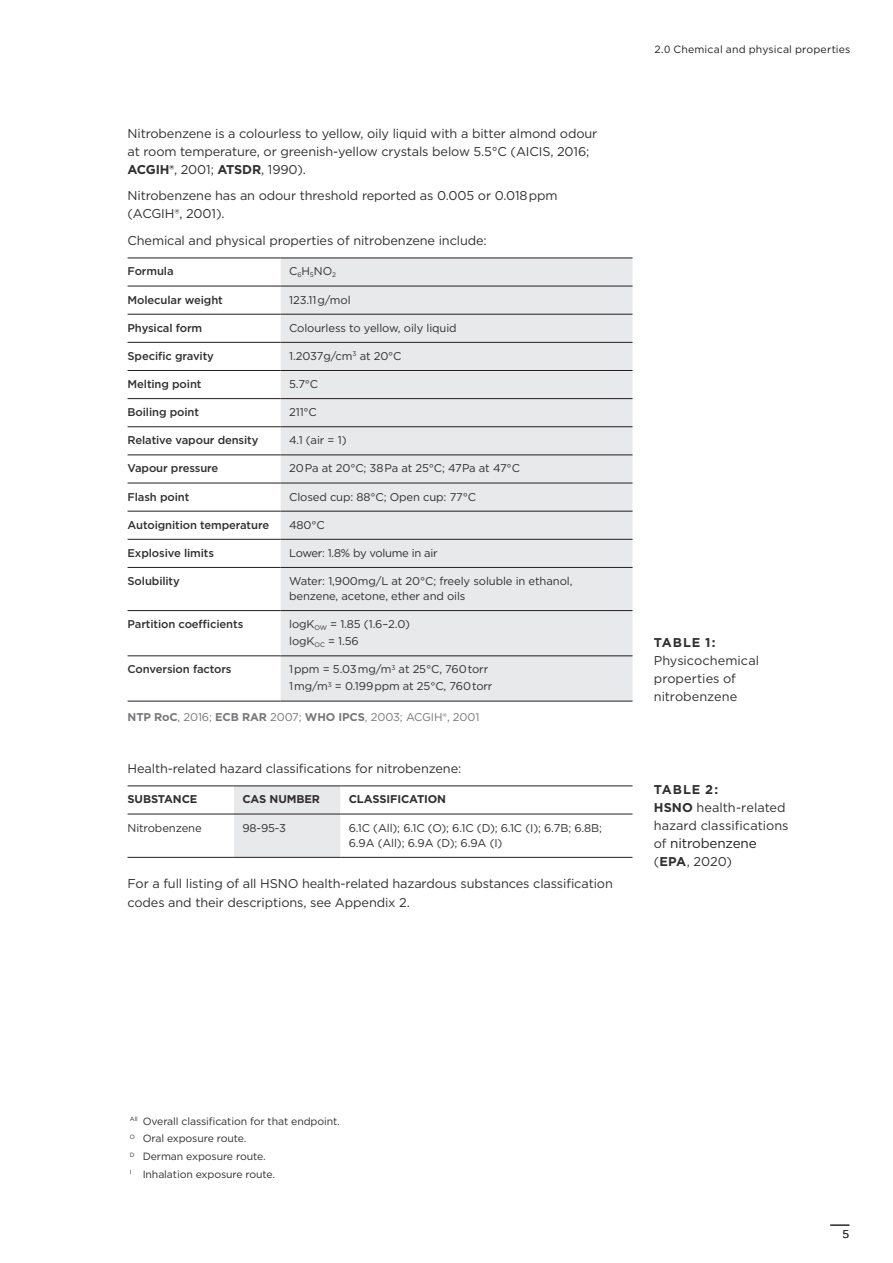
<style>
.page{position:relative;width:893px;height:1263px;background:#fff}
.page>*{position:absolute;margin:0;border:0;box-sizing:border-box;transform-origin:0 0}
.figure_table{font:13.5px "Gotham";letter-spacing:-.01em;color:#231f20}
.body{font:12.75px/18px "Gotham";letter-spacing:-.01em;color:#312f30}
.figure_table-2{font:12.75px/18px "Gotham";letter-spacing:.005em;color:#312f30}
.body_above_bullets{font:12.75px "Gotham";letter-spacing:-.01em;color:#312f30}
.table_body{font:11.25px/15px "Gotham";letter-spacing:-.01em;color:#312f30}
.table_H2{font:500 11.25px "Gotham";letter-spacing:-.01em;color:#312f30}
.table_body-2{font:11.25px "Gotham";letter-spacing:-.01em;color:#76787b}
.table_H1{font:700 11.25px "Gotham";letter-spacing:-.01em;color:#312f30}
.footnotes{font:10.5px "Gotham";letter-spacing:-.01em;color:#312f30}
.t1{font:10.5px "Gotham";letter-spacing:.02em;color:#231f20}
.s1{font-weight:700}
.s2{font-size:12.75px;color:#312f30}
</style>
<div class="page">
<div style="left:281px;top:259px;width:351px;height:442px;background:#e8e9ea"></div>
<hr style="left:128px;top:286px;width:153px;height:1px;background:#231f20">
<hr style="left:281px;top:286px;width:351px;height:1px;background:#231f20">
<hr style="left:128px;top:314px;width:153px;height:1px;background:#231f20">
<hr style="left:281px;top:314px;width:351px;height:1px;background:#231f20">
<hr style="left:128px;top:342px;width:153px;height:1px;background:#231f20">
<hr style="left:281px;top:342px;width:351px;height:1px;background:#231f20">
<hr style="left:128px;top:370px;width:153px;height:1px;background:#231f20">
<hr style="left:281px;top:370px;width:351px;height:1px;background:#231f20">
<hr style="left:128px;top:398px;width:153px;height:1px;background:#231f20">
<hr style="left:128px;top:258px;width:153px;height:1px;background:#231f20">
<hr style="left:281px;top:258px;width:351px;height:1px;background:#231f20">
<hr style="left:281px;top:398px;width:351px;height:1px;background:#231f20">
<hr style="left:128px;top:426px;width:153px;height:1px;background:#231f20">
<hr style="left:281px;top:426px;width:351px;height:1px;background:#231f20">
<hr style="left:128px;top:455px;width:153px;height:1px;background:#231f20">
<hr style="left:281px;top:455px;width:351px;height:1px;background:#231f20">
<hr style="left:128px;top:483px;width:153px;height:1px;background:#231f20">
<hr style="left:281px;top:483px;width:351px;height:1px;background:#231f20">
<hr style="left:128px;top:511px;width:153px;height:1px;background:#231f20">
<hr style="left:281px;top:511px;width:351px;height:1px;background:#231f20">
<hr style="left:128px;top:539px;width:153px;height:1px;background:#231f20">
<hr style="left:281px;top:539px;width:351px;height:1px;background:#231f20">
<hr style="left:128px;top:567px;width:153px;height:1px;background:#231f20">
<hr style="left:281px;top:567px;width:351px;height:1px;background:#231f20">
<hr style="left:128px;top:610px;width:153px;height:1px;background:#231f20">
<hr style="left:281px;top:610px;width:351px;height:1px;background:#231f20">
<hr style="left:128px;top:701px;width:153px;height:1px;background:#231f20">
<hr style="left:281px;top:701px;width:351px;height:1px;background:#231f20">
<hr style="left:128px;top:656px;width:153px;height:1px;background:#231f20">
<hr style="left:281px;top:656px;width:351px;height:1px;background:#231f20">
<div style="left:234px;top:786px;width:106px;height:71px;background:#e8e9ea"></div>
<hr style="left:128px;top:785px;width:106px;height:1px;background:#231f20">
<hr style="left:234px;top:785px;width:106px;height:1px;background:#231f20">
<hr style="left:340px;top:785px;width:292px;height:1px;background:#231f20">
<hr style="left:128px;top:814px;width:106px;height:1px;background:#231f20">
<hr style="left:234px;top:814px;width:106px;height:1px;background:#231f20">
<hr style="left:340px;top:814px;width:292px;height:1px;background:#231f20">
<hr style="left:128px;top:857px;width:106px;height:1px;background:#231f20">
<hr style="left:234px;top:857px;width:106px;height:1px;background:#231f20">
<hr style="left:340px;top:857px;width:292px;height:1px;background:#231f20">
<svg style="left:830px;top:1224px;width:19px;height:2px"></svg>
<p class="body" style="left:128px;top:124px;width:471px">Nitrobenzene is a colourless to yellow, oily liquid with a bitter almond odour at room temperature, or greenish-yellow crystals below 5.5°C (AICIS, 2016;<br><span class="s1">ACGIH®</span>, 2001; <span class="s1">ATSDR</span>, 1990).</p>
<p class="body" style="left:128px;top:186px;width:432px">Nitrobenzene has an odour threshold reported as 0.005 or 0.018ppm (ACGIH®, 2001).</p>
<p class="body_above_bullets" style="left:128px;top:232px;width:361px">Chemical and physical properties of nitrobenzene include:</p>
<p class="table_H2" style="left:128px;top:264px;width:48px">Formula</p>
<p class="table_body" style="left:289px;top:264px;width:48px">C<sub>6</sub>H<sub>5</sub>NO<sub>2</sub></p>
<p class="table_H2" style="left:128px;top:292px;width:97px">Molecular weight</p>
<p class="table_body" style="left:289px;top:292px;width:63px">123.11g/mol</p>
<p class="table_H2" style="left:128px;top:320px;width:76px">Physical form</p>
<p class="table_body" style="left:289px;top:320px;width:169px">Colourless to yellow, oily liquid</p>
<p class="table_H2" style="left:128px;top:348px;width:88px">Specific gravity</p>
<p class="table_body" style="left:289px;top:348px;width:114px">1.2037g/cm<sup>3</sup> at 20°C</p>
<p class="table_H2" style="left:128px;top:377px;width:75px">Melting point</p>
<p class="table_body" style="left:289px;top:376px;width:31px">5.7°C</p>
<p class="table_H2" style="left:128px;top:405px;width:73px">Boiling point</p>
<p class="table_body" style="left:289px;top:404px;width:29px">211°C</p>
<p class="table_H2" style="left:128px;top:433px;width:132px">Relative vapour density</p>
<p class="table_body" style="left:289px;top:432px;width:59px">4.1 (air = 1)</p>
<p class="table_H2" style="left:128px;top:461px;width:92px">Vapour pressure</p>
<p class="table_body" style="left:289px;top:461px;width:232px">20Pa at 20°C; 38Pa at 25°C; 47Pa at 47°C</p>
<p class="table_H2" style="left:128px;top:489px;width:63px">Flash point</p>
<p class="table_body" style="left:289px;top:489px;width:189px">Closed cup: 88°C; Open cup: 77°C</p>
<p class="table_H2" style="left:128px;top:517px;width:143px">Autoignition temperature</p>
<p class="table_body" style="left:289px;top:517px;width:37px">480°C</p>
<p class="table_H2" style="left:128px;top:545px;width:88px">Explosive limits</p>
<p class="table_body" style="left:289px;top:545px;width:150px">Lower: 1.8% by volume in air</p>
<p class="table_H2" style="left:128px;top:574px;width:54px">Solubility</p>
<p class="table_body" style="left:289px;top:573px;width:285px">Water: 1,900mg/L at 20°C; freely soluble in ethanol, benzene, acetone, ether and oils</p>
<p class="table_H2" style="left:128px;top:617px;width:117px">Partition coefficients</p>
<p class="table_body" style="left:289px;top:616px;width:122px">logK<sub>OW</sub> = 1.85 (1.6–2.0)</p>
<p class="table_body" style="left:289px;top:633px;width:71px">logK<sub>OC</sub> = 1.56</p>
<p class="table_H2" style="left:128px;top:662px;width:106px">Conversion factors</p>
<p class="table_body" style="left:289px;top:662px;width:201px">1ppm = 5.03mg/m<sup>3</sup> at 25°C, 760torr</p>
<p class="table_body" style="left:289px;top:679px;width:205px">1mg/m<sup>3</sup> = 0.199ppm at 25°C, 760torr</p>
<p class="table_body-2" style="left:128px;top:709px;width:353px"><span class="s1">NTP RoC</span>, 2016; <span class="s1">ECB RAR</span> 2007; <span class="s1">WHO IPCS</span>, 2003; ACGIH®, 2001</p>
<p class="body" style="left:128px;top:759px;width:335px">Health-related hazard classifications for nitrobenzene:</p>
<p class="table_H1" style="left:128px;top:792px;width:71px">SUBSTANCE</p>
<p class="table_H1" style="left:242px;top:792px;width:79px">CAS NUMBER</p>
<p class="table_H1" style="left:349px;top:792px;width:99px">CLASSIFICATION</p>
<p class="table_body" style="left:128px;top:820px;width:76px">Nitrobenzene</p>
<p class="table_body" style="left:242px;top:820px;width:45px">98-95-3</p>
<p class="table_body" style="left:349px;top:820px;width:255px">6.1C (All); 6.1C (O); 6.1C (D); 6.1C (I); 6.7B; 6.8B;<br>6.9A (All); 6.9A (D); 6.9A (I)</p>
<p class="body" style="left:128px;top:875px;width:487px">For a full listing of all HSNO health-related hazardous substances classification codes and their descriptions, see Appendix 2.</p>
<p class="t1" style="left:655px;top:43px;width:197px">2.0 Chemical and physical properties</p>
<p class="figure_table-2" style="left:654px;top:634px;width:107px"><span class="s1">TABLE 1:<br></span>Physicochemical properties of nitrobenzene</p>
<p class="figure_table-2" style="left:654px;top:780px;width:136px"><span class="s1">TABLE 2:<br>HSNO</span> health-related hazard classifications</p>
<p class="figure_table" style="left:654px;top:834px;width:104px"><span class="s2">of</span> nitrobenzene</p>
<p class="figure_table-2" style="left:654px;top:852px;width:80px">(<span class="s1">EPA</span>, 2020)</p>
<p class="footnotes" style="left:130px;top:1114px;width:211px"><sup>All</sup> Overall classification for that endpoint.</p>
<p class="footnotes" style="left:130px;top:1132px;width:118px"><sup>O</sup> Oral exposure route.</p>
<p class="footnotes" style="left:130px;top:1150px;width:137px"><sup>D</sup> Derman exposure route.</p>
<p class="footnotes" style="left:130px;top:1167px;width:147px"><sup>I</sup> Inhalation exposure route.</p>
<p class="table_body" style="left:843px;top:1227px;width:8px">5</p>
</div>
